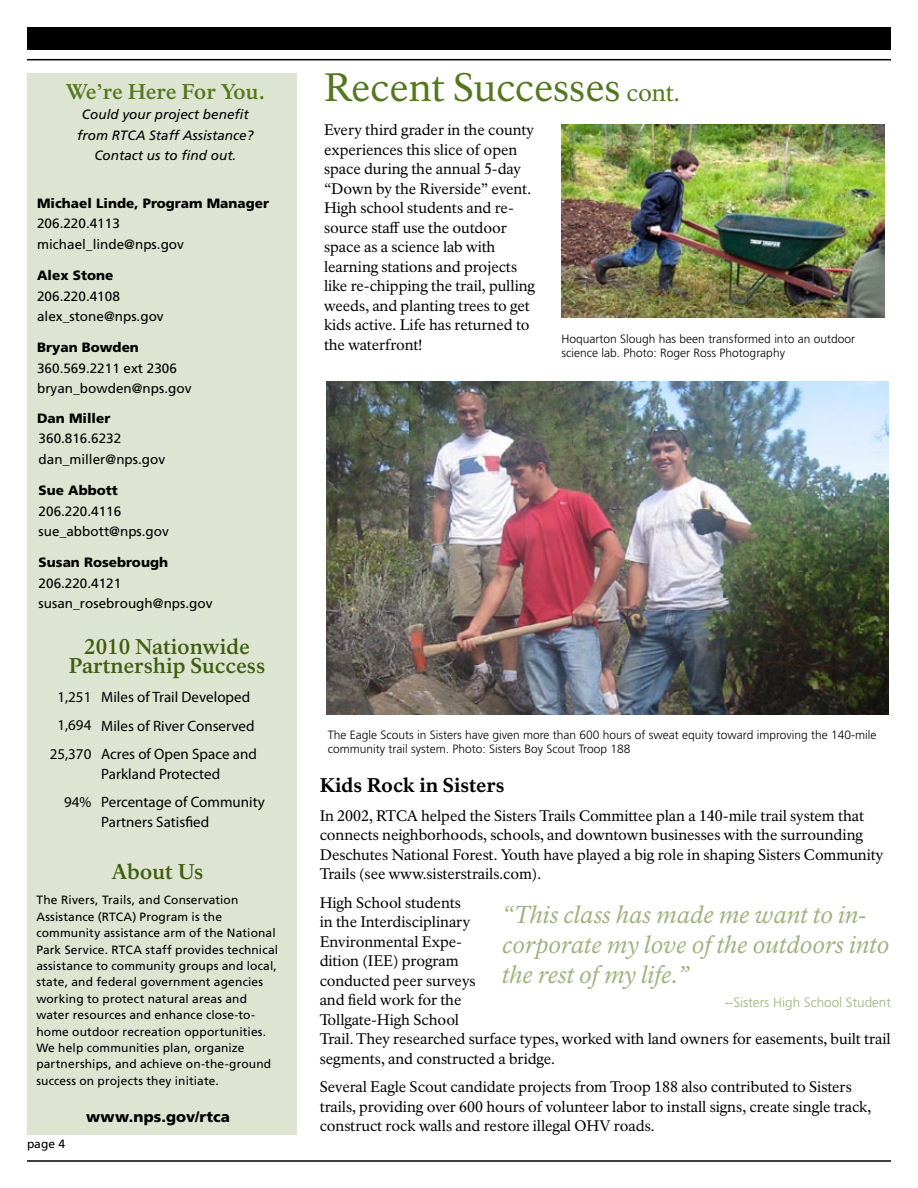
<style>
.page{position:relative;width:918px;height:1188px;background:#fff}
.page>*{position:absolute;margin:0;border:0;box-sizing:border-box;transform-origin:0 0}
.t1{font:39px "NPS Rawlinson OT";color:#54771e}
.t2{font:italic 24px/30px "NPS Rawlinson OT";color:#9eb27c}
.t3{font:700 21px/19.5px "NPS Rawlinson OT";color:#3f5e11;text-align:center}
.t4{font:700 21px "NPS Rawlinson OT";letter-spacing:-.015em;color:#54771e}
.t5{font:800 19.5px "NPS Rawlinson OT";letter-spacing:-.005em;color:#000}
.t6{font:15px/19.5px "NPS Rawlinson OT";letter-spacing:-.005em;color:#000}
.t7{font:15px/28.5px "Myriad Pro";color:#000}
.t8{font:900 15px "Frutiger LT Std";letter-spacing:.01em;color:#000}
.t9{font:13.5px/20.5px "Frutiger LT Std";color:#000}
.t10{font:900 13.5px "Frutiger LT Std";color:#000}
.t11{font:italic 13.5px/20.5px "Frutiger LT Std";color:#000;text-align:center}
.t12{font:300 13.5px "Frutiger LT Std";color:#9eb27c}
.t13{font:12px/16.4px "Frutiger LT Std";letter-spacing:.01em;color:#000}
.t14{font:300 12px/14.4px "Frutiger LT Std";color:#000}
.s1{font-size:24px}
</style>
<div class="page">
<div style="left:27px;top:27px;width:864px;height:23px;background:#000"></div>
<hr style="left:27px;top:59px;width:864px;height:1px;background:#000">
<hr style="left:27px;top:1160px;width:864px;height:2px;background:#000">
<div style="left:27px;top:73px;width:270px;height:1062px;background:#dde5d2"></div>
<img style="left:326px;top:381px;width:563px;height:334px">
<img style="left:562px;top:124px;width:323px;height:194px">
<h3 class="t4" style="left:66px;top:79px;width:201px">We’re Here For You.</h3>
<p class="t11" style="left:77px;top:104px;width:178px">Could your project benefit from RTCA Staff Assistance?<br>Contact us to find out.</p>
<p class="t10" style="left:37px;top:195px;width:234px">Michael Linde, Program Manager</p>
<p class="t9" style="left:37px;top:214px;width:148px">206.220.4113 michael_linde@nps.gov</p>
<p class="t10" style="left:37px;top:267px;width:78px">Alex Stone</p>
<p class="t9" style="left:37px;top:286px;width:128px">206.220.4108 alex_stone@nps.gov</p>
<p class="t10" style="left:37px;top:339px;width:103px">Bryan Bowden</p>
<p class="t9" style="left:37px;top:358px;width:156px">360.569.2211 ext 2306 bryan_bowden@nps.gov</p>
<p class="t10" style="left:37px;top:410px;width:75px">Dan Miller</p>
<p class="t9" style="left:39px;top:429px;width:128px">360.816.6232 dan_miller@nps.gov</p>
<p class="t10" style="left:39px;top:482px;width:81px">Sue Abbott</p>
<p class="t9" style="left:39px;top:501px;width:132px">206.220.4116 sue_abbott@nps.gov</p>
<p class="t10" style="left:39px;top:554px;width:131px">Susan Rosebrough</p>
<p class="t9" style="left:39px;top:573px;width:175px">206.220.4121 susan_rosebrough@nps.gov</p>
<h3 class="t3" style="left:69px;top:637px;width:198px">2010 Nationwide<br>Partnership Success</h3>
<p class="t7" style="left:50px;top:682px;width:43px;text-align:center">1,251<br>1,694<br>25,370</p>
<p class="t7" style="left:64px;top:787px;width:29px">94%</p>
<p class="t7" style="left:101px;top:682px;width:157px">Miles of Trail Developed<br>Miles of River Conserved<br>Acres of Open Space and</p>
<p class="t7" style="left:101px;top:759px;width:165px">Parkland Protected<br>Percentage of Community</p>
<p class="t7" style="left:101px;top:807px;width:110px">Partners Satisfied</p>
<h3 class="t3" style="left:112px;top:862px;width:93px">About Us</h3>
<p class="t13" style="left:36px;top:892px;width:243px">The Rivers, Trails, and Conservation Assistance (RTCA) Program is the community assistance arm of the National Park Service. RTCA staff provides technical assistance to community groups and local, state, and federal government agencies working to protect natural areas and water resources and enhance close-to&shy;home outdoor recreation opportunities.<br>We help communities plan, organize partnerships, and achieve on-the-ground success on projects they initiate.</p>
<p class="t13" style="left:27px;top:1135px;width:40px">page 4</p>
<p class="t8" style="left:86px;top:1108px;width:145px">www.nps.gov/rtca</p>
<h1 class="t1" style="left:324px;top:64px;width:357px">Recent Successes <span class="s1">cont.</span></h1>
<p class="t6" style="left:324px;top:120px;width:213px">Every third grader in the county experiences this slice of open space during the annual 5-day “Down by the Riverside” event.<br>High school students and re&shy;source staff use the outdoor space as a science lab with learning stations and projects like re-chipping the trail, pulling weeds, and planting trees to get kids active. Life has returned to the waterfront!</p>
<p class="t14" style="left:562px;top:332px;width:295px">Hoquarton Slough has been transformed into an outdoor science lab. Photo: Roger Ross Photography</p>
<p class="t14" style="left:328px;top:728px;width:550px">The Eagle Scouts in Sisters have given more than 600 hours of sweat equity toward improving the 140-mile community trail system. Photo: Sisters Boy Scout Troop 188</p>
<h3 class="t5" style="left:320px;top:774px;width:186px">Kids Rock in Sisters</h3>
<p class="t6" style="left:320px;top:806px;width:565px">In 2002, RTCA helped the Sisters Trails Committee plan a 140-mile trail system that connects neighborhoods, schools, and downtown businesses with the surrounding Deschutes National Forest. Youth have played a big role in shaping Sisters Community Trails (see www.sisterstrails.com).</p>
<p class="t6" style="left:320px;top:893px;width:572px">High School students<br>in the Interdisciplinary<br>Environmental Expe-<br>dition (IEE) program<br>conducted peer surveys<br>and field work for the<br>Tollgate-High School<br>Trail. They researched surface types, worked with land owners for easements, built trail segments, and constructed a bridge.</p>
<p class="t6" style="left:320px;top:1078px;width:553px">Several Eagle Scout candidate projects from Troop 188 also contributed to Sisters trails, providing over 600 hours of volunteer labor to install signs, create single track, construct rock walls and restore illegal OHV roads.</p>
<h2 class="t2" style="left:502px;top:900px;width:389px">“This class has made me want to in&shy;corporate my love of the outdoors into the rest of my life.”</h2>
<p class="t12" style="left:724px;top:994px;width:168px">--Sisters High School Student</p>
</div>
